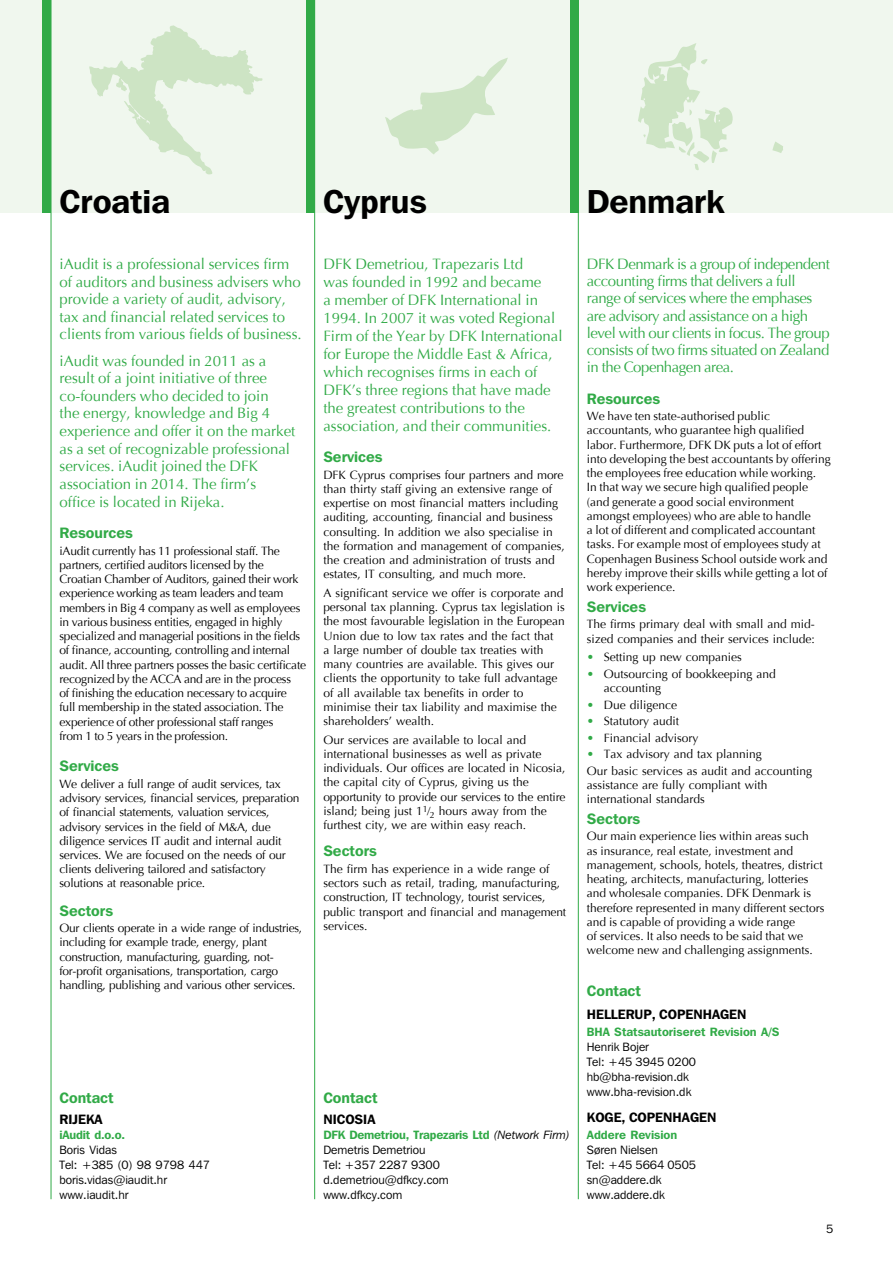
<style>
.page{position:relative;width:893px;height:1263px;background:#fff}
.page>*{position:absolute;margin:0;border:0;box-sizing:border-box;transform-origin:0 0}
.t1{font:600 33px "Franklin Gothic IT Cby BT";color:#000}
.t2{font:15px/17.7px "Optima";color:#31aa47}
.t3{font:15px/17.2px "Optima";letter-spacing:-.03em;color:#31aa47}
.t4{font:600 15px "Franklin Gothic IT Cby BT";color:#31aa47}
.t5{font:600 13.5px "Franklin Gothic IT Cby BT";color:#000}
.t6{font:12px/14.2px "Optima";color:#000}
.t7{font:12px/14.2px "Optima";letter-spacing:-.02em;color:#000}
.t8{font:12px/15px "Franklin Gothic IT Cby BT";color:#000}
.t9{font:12px/14.2px "Optima";letter-spacing:-.025em;color:#000}
.t10{font:600 12px "Franklin Gothic IT Cby BT";color:#31aa47}
.s1{font-weight:600;color:#31aa47}
.s2{font-style:italic}
.s3{color:#31aa47}
</style>
<div class="page">
<div style="left:0;top:0;width:893px;height:213px;background:#f0f7ee"></div>
<hr style="left:51px;top:0;width:1px;height:1199px;background:#31aa47">
<hr style="left:314px;top:0;width:1px;height:1199px;background:#31aa47">
<hr style="left:578px;top:0;width:1px;height:1199px;background:#31aa47">
<div style="left:306px;top:0;width:9px;height:213px;background:#31aa47"></div>
<div style="left:43px;top:0;width:8px;height:213px;background:#31aa47"></div>
<div style="left:570px;top:0;width:8px;height:213px;background:#31aa47"></div>
<svg style="left:385px;top:58px;width:123px;height:97px"></svg>
<svg style="left:89px;top:25px;width:173px;height:149px"></svg>
<svg style="left:638px;top:43px;width:145px;height:127px"></svg>
<h1 class="t1" style="left:60px;top:180px;width:112px">Croatia</h1>
<p class="t2" style="left:60px;top:255px;width:244px">iAudit is a professional services firm of auditors and business advisers who provide a variety of audit, advisory, tax and financial related services to clients from various fields of business.</p>
<p class="t2" style="left:60px;top:352px;width:237px">iAudit was founded in 2011 as a result of a joint initiative of three co-founders who decided to join<br>the energy, knowledge and Big 4 experience and offer it on the market as a set of recognizable professional services. iAudit joined the DFK association in 2014. The firm’s office is located in Rijeka.</p>
<p class="t4" style="left:60px;top:524px;width:75px">Resources</p>
<p class="t7" style="left:60px;top:544px;width:248px">iAudit currently has 11 professional staff. The partners, certified auditors licensed by the Croatian Chamber of Auditors, gained their work experience working as team leaders and team members in Big 4 company as well as employees in various business entities, engaged in highly specialized and managerial positions in the fields of finance, accounting, controlling and internal audit. All three partners posses the basic certificate recognized by the ACCA and are in the process<br>of finishing the education necessary to acquire<br>full membership in the stated association. The experience of other professional staff ranges<br>from 1 to 5 years in the profession.</p>
<p class="t4" style="left:60px;top:757px;width:61px">Services</p>
<p class="t7" style="left:60px;top:777px;width:241px">We deliver a full range of audit services, tax advisory services, financial services, preparation of financial statements, valuation services, advisory services in the field of M&amp;A, due diligence services IT audit and internal audit services. We are focused on the needs of our clients delivering tailored and satisfactory solutions at reasonable price.</p>
<p class="t4" style="left:60px;top:901px;width:55px">Sectors</p>
<p class="t9" style="left:60px;top:921px;width:244px">Our clients operate in a wide range of industries, including for example trade, energy, plant construction, manufacturing, guarding, not&shy;for-profit organisations, transportation, cargo handling, publishing and various other services.</p>
<h1 class="t1" style="left:323px;top:180px;width:105px">Cyprus</h1>
<p class="t2" style="left:323px;top:255px;width:241px">DFK Demetriou, Trapezaris Ltd<br>was founded in 1992 and became<br>a member of DFK International in 1994. In 2007 it was voted Regional Firm of the Year by DFK International for Europe the Middle East &amp; Africa, which recognises firms in each of DFK’s three regions that have made the greatest contributions to the association, and their communities.</p>
<p class="t4" style="left:323px;top:448px;width:61px">Services</p>
<p class="t6" style="left:323px;top:468px;width:243px">DFK Cyprus comprises four partners and more than thirty staff giving an extensive range of expertise on most financial matters including auditing, accounting, financial and business consulting. In addition we also specialise in the formation and management of companies, the creation and administration of trusts and estates, IT consulting, and much more.</p>
<p class="t6" style="left:323px;top:586px;width:243px">A significant service we offer is corporate and personal tax planning. Cyprus tax legislation is the most favourable legislation in the European Union due to low tax rates and the fact that<br>a large number of double tax treaties with many countries are available. This gives our clients the opportunity to take full advantage of all available tax benefits in order to minimise their tax liability and maximise the shareholders’ wealth.</p>
<p class="t6" style="left:323px;top:733px;width:244px">Our services are available to local and international businesses as well as private individuals. Our offices are located in Nicosia, the capital city of Cyprus, giving us the opportunity to provide our services to the entire island; being just 1<sup>1</sup>⁄<sub>2</sub> hours away from the furthest city, we are within easy reach.</p>
<p class="t4" style="left:323px;top:842px;width:55px">Sectors</p>
<p class="t6" style="left:323px;top:862px;width:244px">The firm has experience in a wide range of sectors such as retail, trading, manufacturing, construction, IT technology, tourist services, public transport and financial and management services.</p>
<p class="t4" style="left:60px;top:1089px;width:56px">Contact</p>
<p class="t5" style="left:60px;top:1111px;width:45px">RIJEKA</p>
<p class="t10" style="left:60px;top:1127px;width:67px">iAudit d.o.o.</p>
<p class="t8" style="left:60px;top:1142px;width:152px">Boris Vidas<br>Tel: +385 (0) 98 9798 447 boris.vidas@iaudit.hr www.iaudit.hr</p>
<p class="t4" style="left:323px;top:1089px;width:56px">Contact</p>
<p class="t5" style="left:323px;top:1111px;width:54px">NICOSIA</p>
<p class="t8" style="left:323px;top:1127px;width:248px"><span class="s1">DFK Demetriou, Trapezaris Ltd</span> <span class="s2">(Network Firm)<br></span>Demetris Demetriou<br>Tel: +357 2287 9300<br>d.demetriou@dfkcy.com<br>www.dfkcy.com</p>
<h1 class="t1" style="left:587px;top:180px;width:139px">Denmark</h1>
<p class="t3" style="left:587px;top:255px;width:245px">DFK Denmark is a group of independent accounting firms that delivers a full range of services where the emphases are advisory and assistance on a high level with our clients in focus. The group consists of two firms situated on Zealand in the Copenhagen area.</p>
<p class="t4" style="left:587px;top:389px;width:75px">Resources</p>
<p class="t6" style="left:587px;top:409px;width:246px">We have ten state-authorised public accountants, who guarantee high qualified labor. Furthermore, DFK DK puts a lot of effort into developing the best accountants by offering the employees free education while working.<br>In that way we secure high qualified people (and generate a good social environment amongst employees) who are able to handle<br>a lot of different and complicated accountant tasks. For example most of employees study at Copenhagen Business School outside work and hereby improve their skills while getting a lot of work experience.</p>
<p class="t4" style="left:587px;top:597px;width:61px">Services</p>
<p class="t6" style="left:587px;top:617px;width:230px">The firms primary deal with small and mid&shy;sized companies and their services include:</p>
<p class="t6" style="left:587px;top:650px;width:157px"><span class="s3">•</span> Setting up new companies</p>
<p class="t6" style="left:604px;top:667px;width:174px;text-indent:-17px"><span class="s3">•</span> Outsourcing of bookkeeping and accounting</p>
<p class="t6" style="left:587px;top:698px;width:92px"><span class="s3">•</span> Due diligence</p>
<p class="t6" style="left:587px;top:714px;width:94px"><span class="s3">•</span> Statutory audit</p>
<p class="t6" style="left:587px;top:731px;width:113px"><span class="s3">•</span> Financial advisory</p>
<p class="t6" style="left:587px;top:746px;width:227px;line-height:16.4px"><span class="s3">•</span> Tax advisory and tax planning<br>Our basic services as audit and accounting</p>
<p class="t6" style="left:587px;top:778px;width:182px">assistance are fully compliant with international standards</p>
<p class="t4" style="left:587px;top:809px;width:55px">Sectors</p>
<p class="t6" style="left:587px;top:829px;width:239px">Our main experience lies within areas such<br>as insurance, real estate, investment and management, schools, hotels, theatres, district heating, architects, manufacturing, lotteries and wholesale companies. DFK Denmark is therefore represented in many different sectors and is capable of providing a wide range<br>of services. It also needs to be said that we welcome new and challenging assignments.</p>
<p class="t4" style="left:587px;top:981px;width:56px">Contact</p>
<p class="t5" style="left:587px;top:1006px;width:161px">HELLERUP, COPENHAGEN</p>
<p class="t10" style="left:587px;top:1025px;width:194px">BHA Statsautoriseret Revision A/S</p>
<p class="t8" style="left:587px;top:1039px;width:111px">Henrik Bojer<br>Tel: +45 3945 0200 hb@bha-revision.dk www.bha-revision.dk</p>
<p class="t5" style="left:587px;top:1109px;width:131px">KOGE, COPENHAGEN</p>
<p class="t10" style="left:587px;top:1127px;width:92px">Addere Revision</p>
<p class="t8" style="left:587px;top:1142px;width:111px">Søren Nielsen<br>Tel: +45 5664 0505 sn@addere.dk www.addere.dk</p>
<p class="t8" style="left:826px;top:1221px;width:9px">5</p>
</div>
